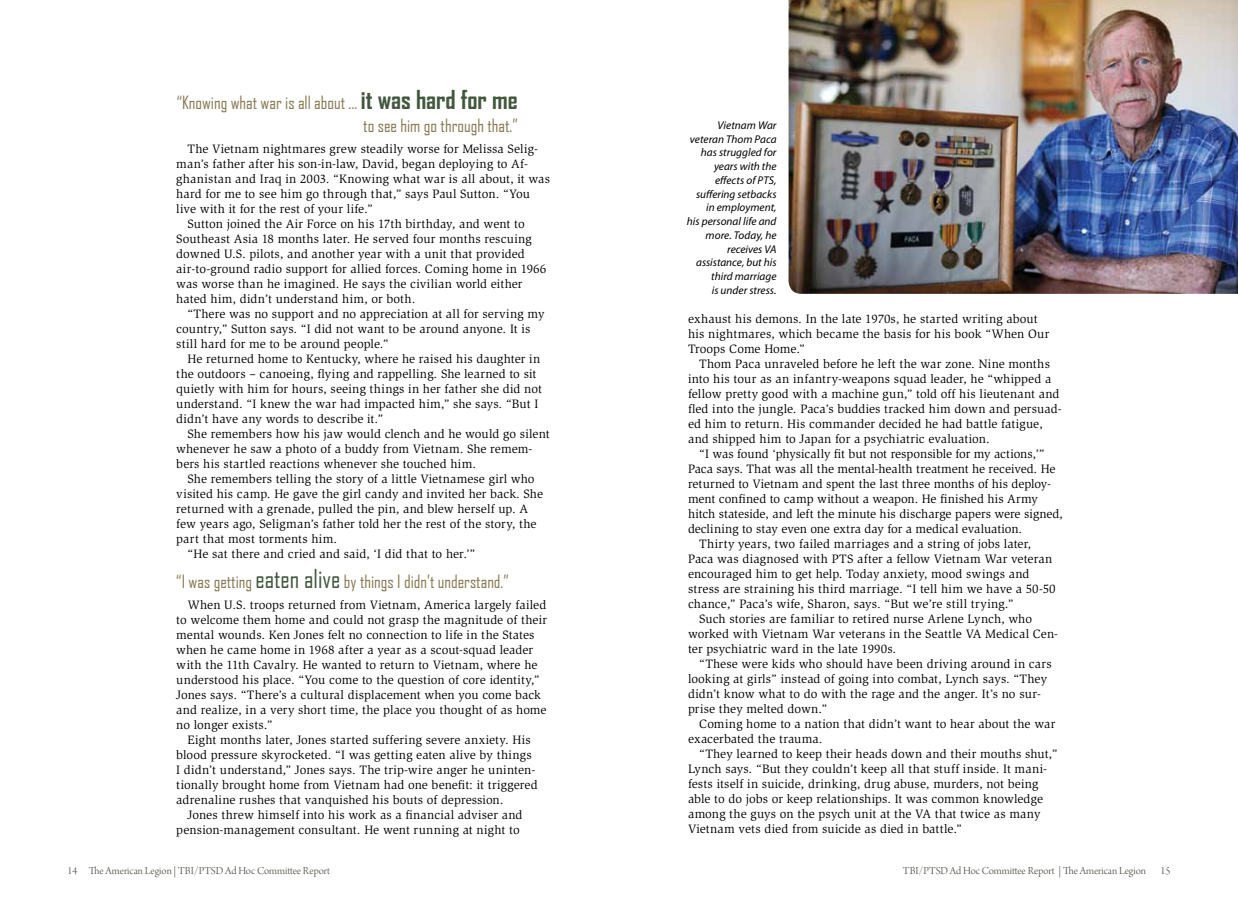
<style>
.page{position:relative;width:1238px;height:900px;background:#fff}
.page>*{position:absolute;margin:0;border:0;box-sizing:border-box;transform-origin:0 0}
.t1{font:17.5px/22.5px "Agency FB";color:#877a53;text-align:right}
.t2{font:12.5px/15px "Slimbach Std";letter-spacing:.01em;color:#000}
.t3{font:12.5px "Slimbach Std";letter-spacing:-.01em;color:#000}
.t4{font:italic 11.25px/13.8px "Myriad Pro";color:#000;text-align:right}
.t5{font:11.25px "Arno Pro Light Display";color:#48493e}
.s1{font-weight:700;font-size:25px;color:#42573e}
.s2{font-size:25px;color:#42573e}
</style>
<div class="page">
<img style="left:788px;top:0;width:450px;height:294px">
<h1 class="t1" style="left:177px;top:91px;width:342px">“Knowing what war is all about ... <span class="s1">it was hard for me </span>to see him go through that.”</h1>
<p class="t2" style="left:188px;top:141px;width:352px">The Vietnam nightmares grew steadily worse for Melissa Selig-</p>
<p class="t2" style="left:176px;top:156px;width:353px">man’s father after his son-in-law, David, began deploying to Af-</p>
<p class="t2" style="left:176px;top:171px;width:375px">ghanistan and Iraq in 2003. “Knowing what war is all about, it was</p>
<p class="t2" style="left:176px;top:186px;width:355px">hard for me to see him go through that,” says Paul Sutton. “You</p>
<p class="t2" style="left:176px;top:201px;width:198px">live with it for the rest of your life.”</p>
<p class="t2" style="left:188px;top:216px;width:339px">Sutton joined the Air Force on his 17th birthday, and went to</p>
<p class="t2" style="left:176px;top:231px;width:357px">Southeast Asia 18 months later. He served four months rescuing</p>
<p class="t2" style="left:176px;top:246px;width:350px">downed U.S. pilots, and another year with a unit that provided</p>
<p class="t2" style="left:176px;top:261px;width:371px">air-to-ground radio support for allied forces. Coming home in 1966</p>
<p class="t2" style="left:176px;top:276px;width:348px">was worse than he imagined. He says the civilian world either</p>
<p class="t2" style="left:176px;top:291px;width:241px">hated him, didn’t understand him, or both.</p>
<p class="t2" style="left:188px;top:306px;width:358px">“There was no support and no appreciation at all for serving my</p>
<p class="t2" style="left:176px;top:321px;width:355px">country,” Sutton says. “I did not want to be around anyone. It is</p>
<p class="t2" style="left:176px;top:336px;width:214px">still hard for me to be around people.”</p>
<p class="t2" style="left:188px;top:351px;width:354px">He returned home to Kentucky, where he raised his daughter in</p>
<p class="t2" style="left:176px;top:366px;width:362px">the outdoors – canoeing, flying and rappelling. She learned to sit</p>
<p class="t2" style="left:176px;top:381px;width:367px">quietly with him for hours, seeing things in her father she did not</p>
<p class="t2" style="left:176px;top:396px;width:363px">understand. “I knew the war had impacted him,” she says. “But I</p>
<p class="t2" style="left:176px;top:411px;width:208px">didn’t have any words to describe it.”</p>
<p class="t2" style="left:188px;top:426px;width:364px">She remembers how his jaw would clench and he would go silent</p>
<p class="t2" style="left:176px;top:441px;width:357px">whenever he saw a photo of a buddy from Vietnam. She remem-</p>
<p class="t2" style="left:176px;top:456px;width:301px">bers his startled reactions whenever she touched him.</p>
<p class="t2" style="left:188px;top:471px;width:348px">She remembers telling the story of a little Vietnamese girl who</p>
<p class="t2" style="left:176px;top:486px;width:368px">visited his camp. He gave the girl candy and invited her back. She</p>
<p class="t2" style="left:176px;top:501px;width:353px">returned with a grenade, pulled the pin, and blew herself up. A</p>
<p class="t2" style="left:176px;top:516px;width:362px">few years ago, Seligman’s father told her the rest of the story, the</p>
<p class="t2" style="left:176px;top:531px;width:162px">part that most torments him.</p>
<p class="t2" style="left:188px;top:546px;width:289px">“He sat there and cried and said, ‘I did that to her.’”</p>
<h1 class="t1" style="left:176px;top:570px;width:334px">“I was getting <span class="s2">eaten alive</span> by things I didn’t understand.”</h1>
<p class="t2" style="left:176px;top:598px;width:372px;text-indent:11px">When U.S. troops returned from Vietnam, America largely failed to welcome them home and could not grasp the magnitude of their mental wounds. Ken Jones felt no connection to life in the States when he came home in 1968 after a year as a scout-squad leader with the 11th Cavalry. He wanted to return to Vietnam, where he understood his place. “You come to the question of core identity,” Jones says. “There’s a cultural displacement when you come back and realize, in a very short time, the place you thought of as home no longer exists.”</p>
<p class="t2" style="left:176px;top:733px;width:363px;text-indent:11px">Eight months later, Jones started suffering severe anxiety. His blood pressure skyrocketed. “I was getting eaten alive by things I didn’t understand,” Jones says. The trip-wire anger he uninten&shy;tionally brought home from Vietnam had one benefit: it triggered adrenaline rushes that vanquished his bouts of depression.</p>
<p class="t2" style="left:176px;top:808px;width:348px;text-align:right">Jones threw himself into his work as a financial adviser and pension-management consultant. He went running at night to</p>
<p class="t4" style="left:687px;top:118px;width:91px">Vietnam War veteran Thom Paca has struggled for years with the effects of PTS, suffering setbacks in employment,<br>his personal life and more. Today, he receives VA assistance, but his third marriage<br>is under stress.</p>
<p class="t2" style="left:688px;top:311px;width:363px">exhaust his demons. In the late 1970s, he started writing about his nightmares, which became the basis for his book “When Our<br>Troops Come Home.”</p>
<p class="t2" style="left:688px;top:356px;width:375px;text-indent:11px">Thom Paca unraveled before he left the war zone. Nine months into his tour as an infantry-weapons squad leader, he “whipped a fellow pretty good with a machine gun,” told off his lieutenant and fled into the jungle. Paca’s buddies tracked him down and persuad&shy;ed him to return. His commander decided he had battle fatigue, and shipped him to Japan for a psychiatric evaluation.</p>
<p class="t3" style="left:699px;top:446px;width:347px">“I was found ‘physically fit but not responsible for my actions,’”</p>
<p class="t2" style="left:688px;top:461px;width:369px">Paca says. That was all the mental-health treatment he received. He</p>
<p class="t2" style="left:688px;top:476px;width:364px">returned to Vietnam and spent the last three months of his deploy-</p>
<p class="t2" style="left:688px;top:491px;width:351px">ment confined to camp without a weapon. He finished his Army</p>
<p class="t2" style="left:688px;top:506px;width:376px">hitch stateside, and left the minute his discharge papers were signed,</p>
<p class="t2" style="left:688px;top:521px;width:335px">declining to stay even one extra day for a medical evaluation.</p>
<p class="t2" style="left:699px;top:536px;width:333px">Thirty years, two failed marriages and a string of jobs later,</p>
<p class="t2" style="left:688px;top:551px;width:366px">Paca was diagnosed with PTS after a fellow Vietnam War veteran</p>
<p class="t2" style="left:688px;top:566px;width:343px">encouraged him to get help. Today anxiety, mood swings and</p>
<p class="t2" style="left:688px;top:581px;width:369px">stress are straining his third marriage. “I tell him we have a 50-50</p>
<p class="t2" style="left:688px;top:596px;width:327px">chance,” Paca’s wife, Sharon, says. “But we’re still trying.”</p>
<p class="t2" style="left:699px;top:611px;width:334px">Such stories are familiar to retired nurse Arlene Lynch, who</p>
<p class="t2" style="left:688px;top:626px;width:372px">worked with Vietnam War veterans in the Seattle VA Medical Cen-</p>
<p class="t2" style="left:688px;top:641px;width:210px">ter psychiatric ward in the late 1990s.</p>
<p class="t2" style="left:699px;top:656px;width:354px">“These were kids who should have been driving around in cars</p>
<p class="t2" style="left:688px;top:671px;width:361px">looking at girls” instead of going into combat, Lynch says. “They</p>
<p class="t2" style="left:688px;top:686px;width:354px">didn’t know what to do with the rage and the anger. It’s no sur-</p>
<p class="t2" style="left:688px;top:701px;width:141px">prise they melted down.”</p>
<p class="t2" style="left:699px;top:716px;width:357px">Coming home to a nation that didn’t want to hear about the war</p>
<p class="t2" style="left:688px;top:731px;width:136px">exacerbated the trauma.</p>
<p class="t2" style="left:699px;top:746px;width:359px">“They learned to keep their heads down and their mouths shut,”</p>
<p class="t2" style="left:688px;top:761px;width:360px">Lynch says. “But they couldn’t keep all that stuff inside. It mani-</p>
<p class="t2" style="left:688px;top:776px;width:352px">fests itself in suicide, drinking, drug abuse, murders, not being</p>
<p class="t2" style="left:688px;top:791px;width:356px">able to do jobs or keep relationships. It was common knowledge</p>
<p class="t2" style="left:688px;top:806px;width:354px">among the guys on the psych unit at the VA that twice as many</p>
<p class="t2" style="left:688px;top:821px;width:275px">Vietnam vets died from suicide as died in battle.”</p>
<p class="t5" style="left:68px;top:865px;width:264px">14 The American Legion | TBI/PTSD Ad Hoc Committee Report</p>
<p class="t5" style="left:903px;top:865px;width:245px">TBI/PTSD Ad Hoc Committee Report | The American Legion</p>
<p class="t5" style="left:1160px;top:865px;width:11px">15</p>
</div>
